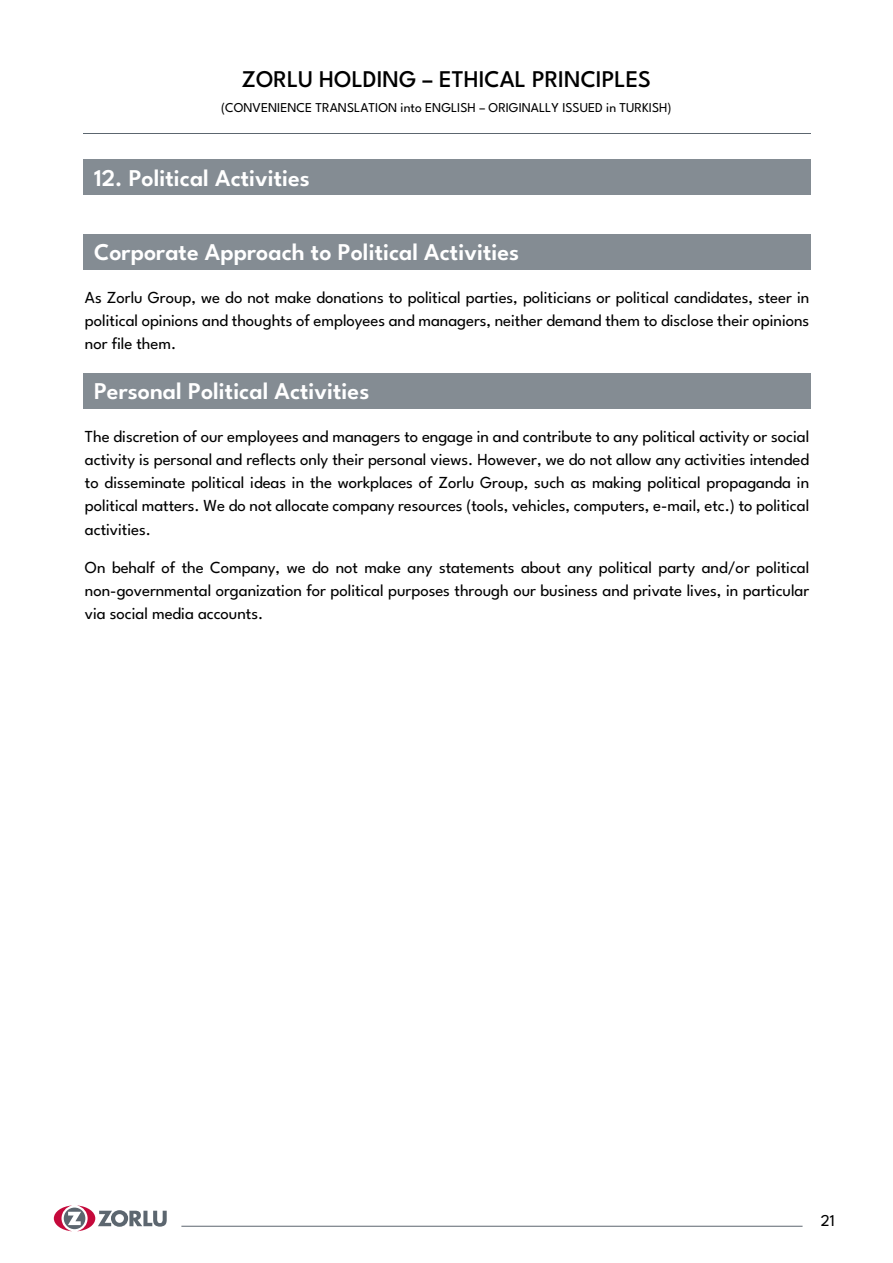
<style>
.page{position:relative;width:893px;height:1263px;background:#fff}
.page>*{position:absolute;margin:0;border:0;box-sizing:border-box;transform-origin:0 0}
.t1{font:600 24px "League Spartan";color:#fff}
.t2{font:500 24px "League Spartan";color:#000}
.t3{font:16.8px/23.2px "League Spartan";letter-spacing:-.005em;color:#000;text-align:justify}
.t4{font:16.5px "League Spartan";color:#000}
.t5{font:13.5px "League Spartan";color:#000}
</style>
<div class="page">
<svg style="left:54px;top:1205px;width:113px;height:26px"></svg>
<hr style="left:181px;top:1226px;width:622px;height:1px;background:#5c666f">
<div style="left:83px;top:160px;width:727px;height:35px;background:#848c93"></div>
<div style="left:83px;top:234px;width:727px;height:36px;background:#848c93"></div>
<div style="left:83px;top:373px;width:727px;height:36px;background:#848c93"></div>
<hr style="left:83px;top:133px;width:727px;height:1px;background:#5c666f">
<h1 class="t2" style="left:242px;top:61px;width:411px">ZORLU HOLDING – ETHICAL PRINCIPLES</h1>
<p class="t5" style="left:221px;top:98px;width:452px">(CONVENIENCE TRANSLATION into ENGLISH – ORIGINALLY ISSUED in TURKISH)</p>
<h1 class="t1" style="left:94px;top:160px;width:218px">12. Political Activities</h1>
<h1 class="t1" style="left:94px;top:235px;width:427px">Corporate Approach to Political Activities</h1>
<p class="t3" style="left:85px;top:284px;width:726px">As Zorlu Group, we do not make donations to political parties, politicians or political candidates, steer in political opinions and thoughts of employees and managers, neither demand them to disclose their opinions nor file them.</p>
<h1 class="t1" style="left:94px;top:374px;width:277px">Personal Political Activities</h1>
<p class="t3" style="left:85px;top:423px;width:726px">The discretion of our employees and managers to engage in and contribute to any political activity or social activity is personal and reflects only their personal views. However, we do not allow any activities intended to disseminate political ideas in the workplaces of Zorlu Group, such as making political propaganda in political matters. We do not allocate company resources (tools, vehicles, computers, e-mail, etc.) to political activities.</p>
<p class="t3" style="left:85px;top:554px;width:726px">On behalf of the Company, we do not make any statements about any political party and/or political non-governmental organization for political purposes through our business and private lives, in particular via social media accounts.</p>
<p class="t4" style="left:821px;top:1209px;width:16px">21</p>
</div>
